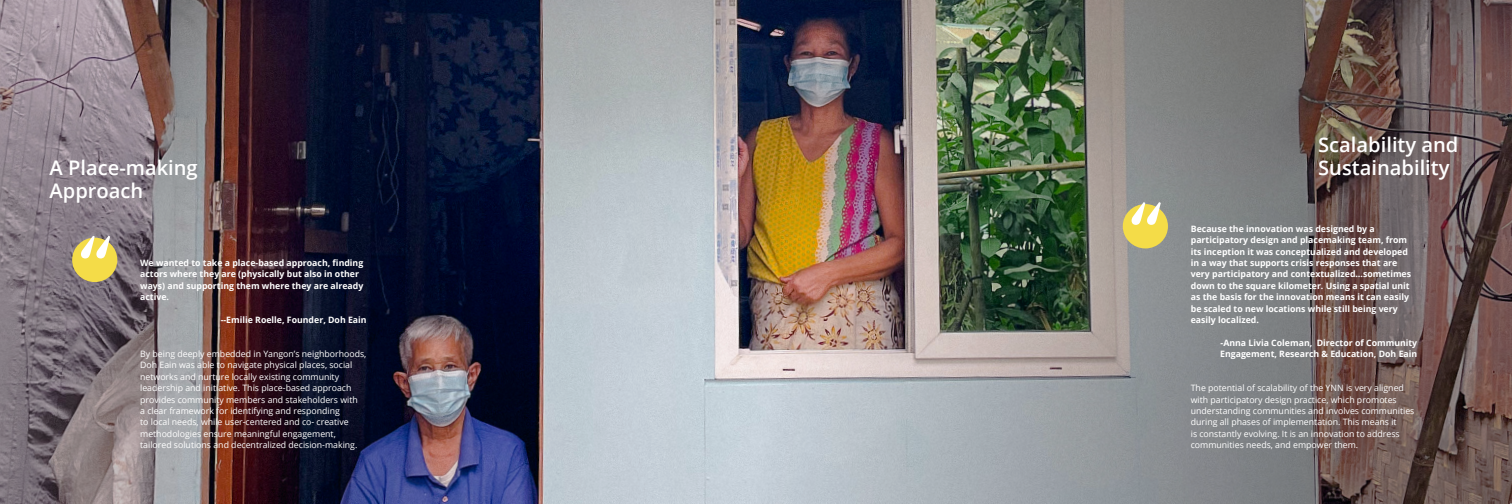
<style>
.page{position:relative;width:1512px;height:504px;background:#fff}
.page>*{position:absolute;margin:0;border:0;box-sizing:border-box;transform-origin:0 0}
._01HeadA{font:600 20.12px/22.8px "Open Sans";color:#fff}
._02Reg_Left{font:8.75px/11.4px "Open Sans";color:#fff}
._01HeadB{font:700 8.75px/11.4px "Open Sans";color:#fff}
._00TitleA{font:700 8.75px/11.4px "Open Sans";color:#fff}
._02Reg_Left-2{font:700 8.75px/11.4px "Open Sans";color:#fff}
</style>
<div class="page">
<img style="left:0;top:0;width:758px;height:504px">
<img style="left:758px;top:0;width:754px;height:504px">
<div style="left:72px;top:238px;width:45px;height:44px;background:#f4dc48;border-radius:50%"></div>
<svg style="left:81px;top:236px;width:29px;height:22px"></svg>
<div style="left:1123px;top:204px;width:45px;height:44px;background:#f4dc48;border-radius:50%"></div>
<svg style="left:1132px;top:202px;width:29px;height:23px"></svg>
<p class="_01HeadA" style="left:50px;top:156px;width:150px">A Place-making<br>Approach</p>
<p class="_00TitleA" style="left:140px;top:257px;width:225px">We wanted to take a place-based approach, finding actors where they are (physically but also in other ways) and supporting them where they are already active.</p>
<p class="_02Reg_Left-2" style="left:221px;top:314px;width:147px">--Emilie Roelle, Founder, Doh Eain</p>
<p class="_02Reg_Left" style="left:140px;top:348px;width:228px">By being deeply embedded in Yangon’s neighborhoods, Doh Eain was able to navigate physical places, social networks and nurture locally existing community leadership and initiative. This place-based approach provides community members and stakeholders with<br>a clear framework for identifying and responding<br>to local needs, while user-centered and co- creative methodologies ensure meaningful engagement, tailored solutions and decentralized decision-making.</p>
<p class="_01HeadA" style="left:1318px;top:133px;width:142px">Scalability and<br>Sustainability</p>
<p class="_01HeadB" style="left:1191px;top:223px;width:222px">Because the innovation was designed by a participatory design and placemaking team, from its inception it was conceptualized and developed in a way that supports crisis responses that are very participatory and contextualized…sometimes down to the square kilometer. Using a spatial unit as the basis for the innovation means it can easily be scaled to new locations while still being very easily localized.</p>
<p class="_02Reg_Left-2" style="left:1220px;top:337px;width:199px">-Anna Livia Coleman, Director of Community<br>Engagement, Research &amp; Education, Doh Eain</p>
<p class="_02Reg_Left" style="left:1191px;top:382px;width:225px">The potential of scalability of the YNN is very aligned with participatory design practice, which promotes understanding communities and involves communities during all phases of implementation. This means it<br>is constantly evolving. It is an innovation to address communities needs, and empower them.</p>
</div>
